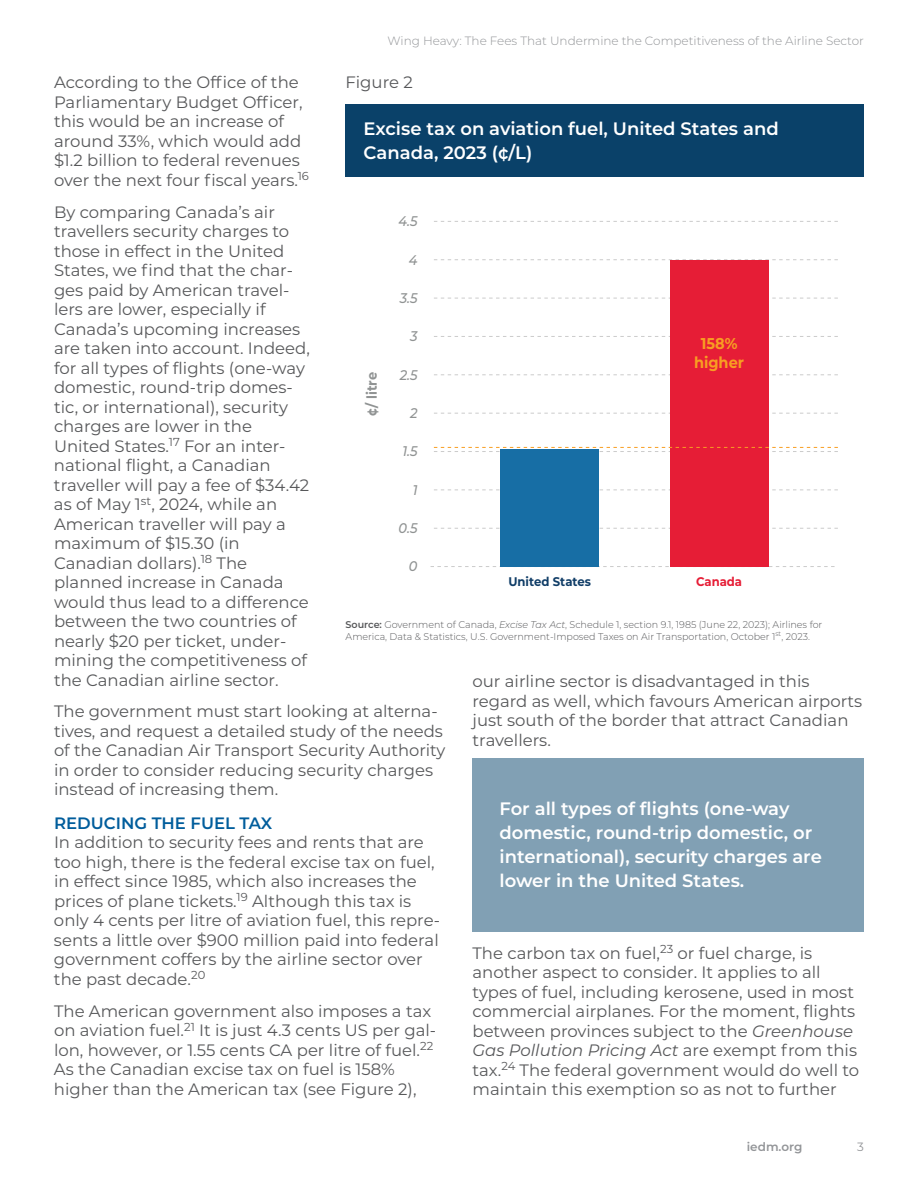
<style>
.page{position:relative;width:918px;height:1188px;background:#fff}
.page>*{position:absolute;margin:0;border:0;box-sizing:border-box;transform-origin:0 0}
.t1{font:600 18px/24px "Montserrat";color:#fff}
.t2{font:16.5px/19.5px "Montserrat";color:#57585a}
.t3{font:600 16.5px "Montserrat";color:#005d9c}
.t4{font:700 15.6px/18.8px "Montserrat";color:#f89e22;text-align:center;scale:.93 1}
.t5{font:italic 500 13.95px "Montserrat";color:#909393;scale:.93 1}
.t6{font:700 13.95px "Montserrat";color:#909393;scale:.93 1}
.t7{font:700 12.45px "Montserrat";color:#103d67;scale:.93 1}
.t8{font:700 12.45px "Montserrat";color:#e61d36;scale:.93 1}
.t9{font:300 12px "Montserrat";color:#939598}
.t10{font:600 12px "Montserrat";color:#939598}
.t11{font:12px "Montserrat";color:#939598}
.t12{font:300 9.75px/12px "Montserrat";color:#57585a}
.s1{font-weight:600}
.s2{font-style:italic}
</style>
<div class="page">
<div style="left:472px;top:758px;width:392px;height:174px;background:#81a0b4"></div>
<div style="left:346px;top:104px;width:518px;height:73px;background:#0a4169"></div>
<svg style="left:434px;top:528px;width:404px;height:1px"></svg>
<svg style="left:434px;top:489px;width:404px;height:1px"></svg>
<svg style="left:434px;top:413px;width:404px;height:1px"></svg>
<svg style="left:434px;top:374px;width:404px;height:1px"></svg>
<svg style="left:434px;top:336px;width:404px;height:1px"></svg>
<svg style="left:434px;top:298px;width:404px;height:1px"></svg>
<svg style="left:434px;top:259px;width:404px;height:1px"></svg>
<svg style="left:434px;top:221px;width:404px;height:1px"></svg>
<svg style="left:431px;top:566px;width:404px;height:1px"></svg>
<div style="left:501px;top:449px;width:98px;height:118px;background:#176ea5"></div>
<div style="left:670px;top:260px;width:98px;height:307px;background:#e61d36"></div>
<svg style="left:433px;top:447px;width:405px;height:5px"></svg>
<p class="t9" style="left:388px;top:33px;width:478px">Wing Heavy: The Fees That Undermine the Competitiveness of the Airline Sector</p>
<p class="t2" style="left:54px;top:72px;width:256px">According to the Office of the<br>Parliamentary Budget Officer, this would be an increase of around 33%, which would add $1.2 billion to federal revenues over the next four fiscal years.<sup>16</sup></p>
<p class="t2" style="left:54px;top:201px;width:257px">By comparing Canada’s air travellers security charges to those in effect in the United<br>States, we find that the char&shy;ges paid by American travel&shy;lers are lower, especially if<br>Canada’s upcoming increases are taken into account. Indeed, for all types of flights (one-way domestic, round-trip domes&shy;tic, or international), security charges are lower in the<br>United States.<sup>17</sup> For an inter&shy;national flight, a Canadian traveller will pay a fee of $34.42 as of May 1<sup>st</sup>, 2024, while an<br>American traveller will pay a maximum of $15.30 (in<br>Canadian dollars).<sup>18</sup> The planned increase in Canada would thus lead to a difference between the two countries of nearly $20 per ticket, under&shy;mining the competitiveness of the Canadian airline sector.</p>
<p class="t2" style="left:54px;top:701px;width:393px">The government must start looking at alterna&shy;tives, and request a detailed study of the needs of the Canadian Air Transport Security Authority in order to consider reducing security charges instead of increasing them.</p>
<p class="t3" style="left:54px;top:811px;width:220px">REDUCING THE FUEL TAX</p>
<p class="t2" style="left:54px;top:832px;width:388px">In addition to security fees and rents that are too high, there is the federal excise tax on fuel, in effect since 1985, which also increases the prices of plane tickets.<sup>19</sup> Although this tax is only 4 cents per litre of aviation fuel, this repre&shy;sents a little over $900 million paid into federal government coffers by the airline sector over the past decade.<sup>20</sup></p>
<p class="t2" style="left:54px;top:1001px;width:384px">The American government also imposes a tax on aviation fuel.<sup>21</sup> It is just 4.3 cents US per gal&shy;lon, however, or 1.55 cents CA per litre of fuel.<sup>22<br></sup>As the Canadian excise tax on fuel is 158% higher than the American tax (see Figure 2),</p>
<p class="t2" style="left:346px;top:72px;width:69px">Figure 2</p>
<p class="t1" style="left:364px;top:116px;width:417px">Excise tax on aviation fuel, United States and<br>Canada, 2023 (¢/L)</p>
<p class="t5" style="left:398px;top:212px;width:22px">4.5</p>
<p class="t5" style="left:409px;top:250px;width:11px">4</p>
<p class="t5" style="left:400px;top:288px;width:21px">3.5</p>
<p class="t5" style="left:410px;top:327px;width:9px">3</p>
<p class="t4" style="left:694px;top:333px;width:55px">158% higher</p>
<p class="t5" style="left:400px;top:365px;width:21px">2.5</p>
<p class="t6" style="left:362px;top:416px;width:49px;rotate:-90deg">¢/ litre</p>
<p class="t5" style="left:410px;top:403px;width:10px">2</p>
<p class="t5" style="left:402px;top:442px;width:18px">1.5</p>
<p class="t5" style="left:413px;top:480px;width:7px">1</p>
<p class="t5" style="left:399px;top:518px;width:22px">0.5</p>
<p class="t5" style="left:409px;top:557px;width:11px">0</p>
<p class="t7" style="left:508px;top:573px;width:90px">United States</p>
<p class="t8" style="left:696px;top:573px;width:51px">Canada</p>
<p class="t12" style="left:346px;top:618px;width:478px"><span class="s1">Source:</span> Government of Canada, <span class="s2">Excise Tax Act</span>, Schedule 1, section 9.1, 1985 (June 22, 2023); Airlines for<br>America, Data &amp; Statistics, U.S. Government-Imposed Taxes on Air Transportation, October 1<sup>st</sup>, 2023.</p>
<p class="t2" style="left:473px;top:671px;width:391px">our airline sector is disadvantaged in this regard as well, which favours American airports just south of the border that attract Canadian travellers.</p>
<p class="t1" style="left:500px;top:796px;width:324px">For all types of flights (one-way domestic, round-trip domestic, or international), security charges are lower in the United States.</p>
<p class="t2" style="left:473px;top:942px;width:388px">The carbon tax on fuel,<sup>23</sup> or fuel charge, is another aspect to consider. It applies to all types of fuel, including kerosene, used in most commercial airplanes. For the moment, flights between provinces subject to the <span class="s2">Greenhouse Gas Pollution Pricing Act</span> are exempt from this tax.<sup>24</sup> The federal government would do well to maintain this exemption so as not to further</p>
<p class="t10" style="left:747px;top:1138px;width:57px">iedm.org</p>
<p class="t11" style="left:857px;top:1139px;width:8px">3</p>
</div>
